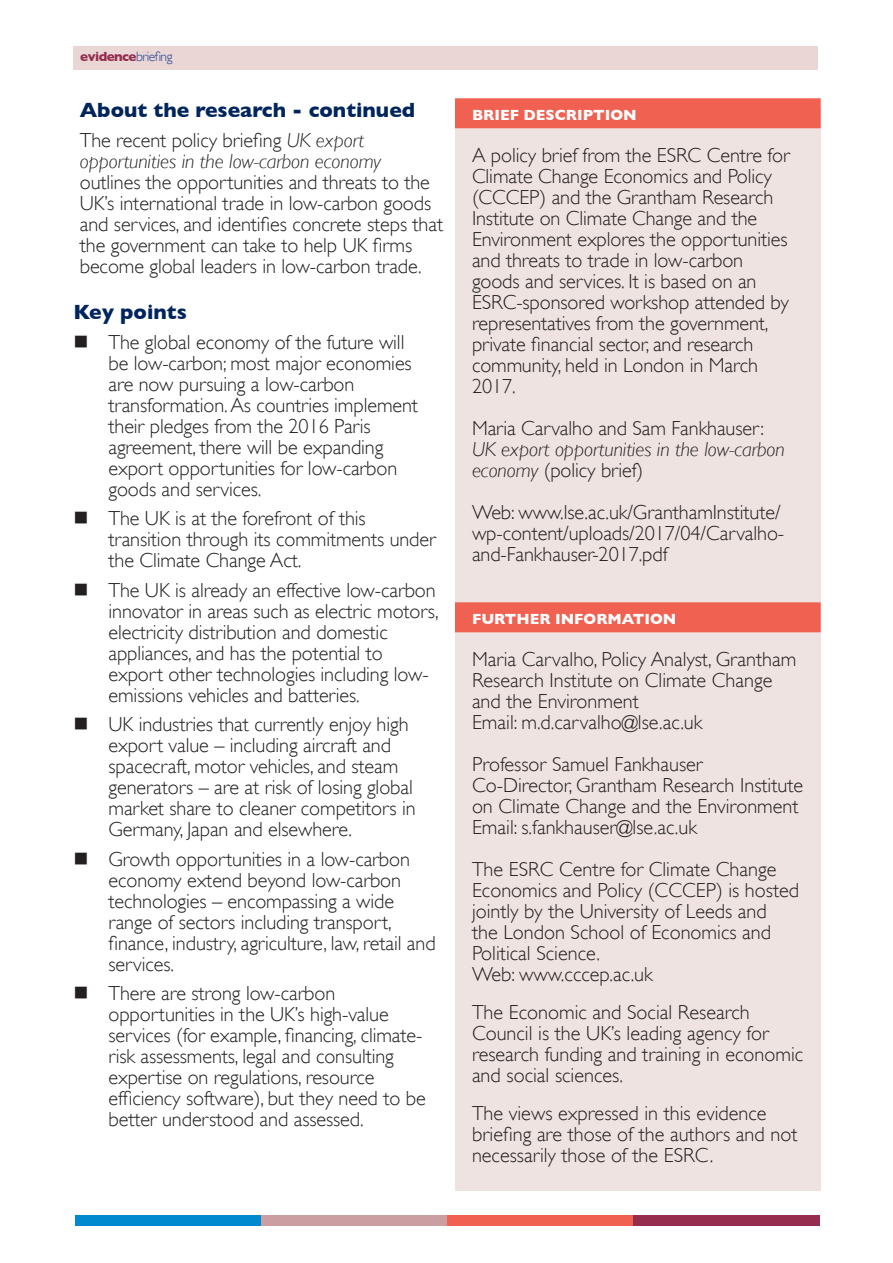
<style>
.page{position:relative;width:893px;height:1263px;background:#fff}
.page>*{position:absolute;margin:0;border:0;box-sizing:border-box;transform-origin:0 0}
.Bullet_point_text{font:700 21px "Gill Sans";color:#00255d}
.Bullet_point_text-2{font:300 20.25px/21px "Gill Sans";letter-spacing:-.005em;color:#231f20}
.indented_text{font:300 20.25px/21px "Gill Sans";color:#231f20}
.Red_Bar_text{font:700 15px "Gill Sans";color:#fff}
.t1{font:700 13.5px "Gill Sans";letter-spacing:-.04em;color:#942d4e}
.s1{font-weight:300;color:#253f8e}
.s2{font-style:italic}
</style>
<div class="page">
<div style="left:73px;top:46px;width:744px;height:24px;background:#e9d6d5"></div>
<div style="left:455px;top:109px;width:366px;height:1082px;background:#efe3e2"></div>
<div style="left:455px;top:98px;width:366px;height:30px;background:#f16152"></div>
<div style="left:455px;top:602px;width:366px;height:30px;background:#f16152"></div>
<div style="left:75px;top:1215px;width:186px;height:11px;background:#0089cf"></div>
<div style="left:261px;top:1215px;width:187px;height:11px;background:#cb9fa1"></div>
<div style="left:447px;top:1215px;width:186px;height:11px;background:#f16152"></div>
<div style="left:633px;top:1215px;width:186px;height:11px;background:#942d4e"></div>
<p class="t1" style="left:80px;top:49px;width:94px">evidence<span class="s1">briefing</span></p>
<p class="Bullet_point_text" style="left:80px;top:98px;width:337px">About the research - continued</p>
<p class="Bullet_point_text-2" style="left:80px;top:129px;width:365px">The recent policy briefing <span class="s2">UK export opportunities in the low-carbon economy </span>outlines the opportunities and threats to the UK’s international trade in low-carbon goods and services, and identifies concrete steps that the government can take to help UK firms become global leaders in low-carbon trade.</p>
<p class="Bullet_point_text" style="left:73px;top:300px;width:115px">Key points</p>
<p class="Bullet_point_text-2" style="left:109px;top:331px;width:311px;text-indent:-35px">■ The global economy of the future will be low-carbon; most major economies are now pursuing a low-carbon transformation. As countries implement their pledges from the 2016 Paris agreement, there will be expanding export opportunities for low-carbon goods and services.</p>
<p class="Bullet_point_text-2" style="left:109px;top:508px;width:329px;text-indent:-35px">■ The UK is at the forefront of this transition through its commitments under the Climate Change Act.</p>
<p class="Bullet_point_text-2" style="left:109px;top:580px;width:332px;text-indent:-35px">■ The UK is already an effective low-carbon innovator in areas such as electric motors, electricity distribution and domestic appliances, and has the potential to export other technologies including low&shy;emissions vehicles and batteries.</p>
<p class="Bullet_point_text-2" style="left:109px;top:714px;width:309px;text-indent:-35px">■ UK industries that currently enjoy high export value – including aircraft and spacecraft, motor vehicles, and steam generators – are at risk of losing global market share to cleaner competitors in Germany, Japan and elsewhere.</p>
<p class="Bullet_point_text-2" style="left:109px;top:849px;width:329px;text-indent:-35px">■ Growth opportunities in a low-carbon economy extend beyond low-carbon technologies – encompassing a wide range of sectors including transport, finance, industry, agriculture, law, retail and services.</p>
<p class="Bullet_point_text-2" style="left:109px;top:983px;width:319px;text-indent:-35px">■ There are strong low-carbon opportunities in the UK’s high-value services (for example, financing, climate&shy;risk assessments, legal and consulting expertise on regulations, resource efficiency software), but they need to be better understood and assessed.</p>
<p class="Red_Bar_text" style="left:472px;top:106px;width:166px">BRIEF DESCRIPTION</p>
<p class="indented_text" style="left:472px;top:144px;width:319px">A policy brief from the ESRC Centre for Climate Change Economics and Policy (CCCEP) and the Grantham Research Institute on Climate Change and the Environment explores the opportunities and threats to trade in low-carbon goods and services. It is based on an ESRC-sponsored workshop attended by representatives from the government, private financial sector, and research community, held in London in March 2017.</p>
<p class="indented_text" style="left:472px;top:417px;width:314px">Maria Carvalho and Sam Fankhauser:<br><span class="s2">UK export opportunities in the low-carbon economy</span> (policy brief)</p>
<p class="indented_text" style="left:472px;top:501px;width:314px">Web: www.lse.ac.uk/GranthamInstitute/ wp-content/uploads/2017/04/Carvalho&shy;and-Fankhauser-2017.pdf</p>
<p class="Red_Bar_text" style="left:472px;top:610px;width:206px">FURTHER INFORMATION</p>
<p class="indented_text" style="left:472px;top:648px;width:326px">Maria Carvalho, Policy Analyst, Grantham Research Institute on Climate Change and the Environment<br>Email: m.d.carvalho@lse.ac.uk</p>
<p class="indented_text" style="left:472px;top:753px;width:333px">Professor Samuel Fankhauser Co-Director, Grantham Research Institute on Climate Change and the Environment Email: s.fankhauser@lse.ac.uk</p>
<p class="indented_text" style="left:472px;top:858px;width:329px">The ESRC Centre for Climate Change<br>Economics and Policy (CCCEP) is hosted jointly by the University of Leeds and<br>the London School of Economics and<br>Political Science.<br>Web: www.cccep.ac.uk</p>
<p class="indented_text" style="left:472px;top:1001px;width:333px">The Economic and Social Research Council is the UK’s leading agency for research funding and training in economic and social sciences.</p>
<p class="indented_text" style="left:472px;top:1102px;width:327px">The views expressed in this evidence briefing are those of the authors and not necessarily those of the ESRC.</p>
</div>
